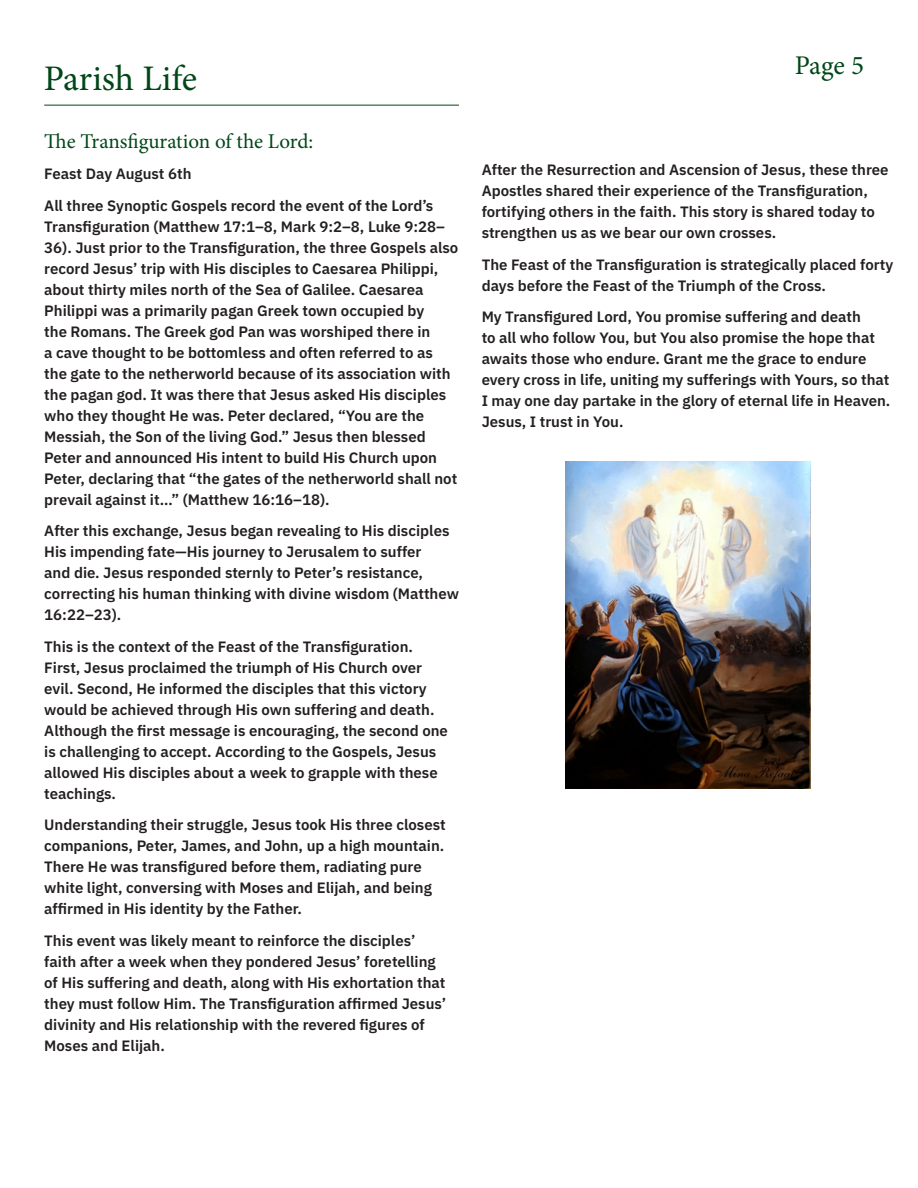
<style>
.page{position:relative;width:918px;height:1188px;background:#fff}
.page>*{position:absolute;margin:0;border:0;box-sizing:border-box;transform-origin:0 0}
.Page_Category{font:36px "Minion Pro";letter-spacing:-.005em;color:#004718}
.Page_Number{font:27px "Minion Pro";color:#004718}
.Header__Line_Above{font:21px "Minion Pro";color:#004718}
.Body_Copy{font:600 15px/21px "IBM Plex Sans";color:#231f20}
</style>
<div class="page">
<hr style="left:44px;top:105px;width:415px;height:1px;background:#004718">
<img style="left:566px;top:461px;width:244px;height:328px">
<p class="Page_Category" style="left:44px;top:54px;width:155px">Parish Life</p>
<p class="Header__Line_Above" style="left:44px;top:127px;width:270px">The Transfiguration of the Lord:</p>
<p class="Body_Copy" style="left:44px;top:162px;width:149px">Feast Day August 6th</p>
<p class="Body_Copy" style="left:44px;top:193px;width:416px">All three Synoptic Gospels record the event of the Lord’s Transfiguration (Matthew 17:1–8, Mark 9:2–8, Luke 9:28– 36). Just prior to the Transfiguration, the three Gospels also record Jesus’ trip with His disciples to Caesarea Philippi, about thirty miles north of the Sea of Galilee. Caesarea Philippi was a primarily pagan Greek town occupied by<br>the Romans. The Greek god Pan was worshiped there in<br>a cave thought to be bottomless and often referred to as the gate to the netherworld because of its association with the pagan god. It was there that Jesus asked His disciples who they thought He was. Peter declared, “You are the Messiah, the Son of the living God.” Jesus then blessed Peter and announced His intent to build His Church upon Peter, declaring that “the gates of the netherworld shall not prevail against it…” (Matthew 16:16–18).</p>
<p class="Body_Copy" style="left:44px;top:519px;width:416px">After this exchange, Jesus began revealing to His disciples His impending fate—His journey to Jerusalem to suffer<br>and die. Jesus responded sternly to Peter’s resistance, correcting his human thinking with divine wisdom (Matthew 16:22–23).</p>
<p class="Body_Copy" style="left:44px;top:634px;width:405px">This is the context of the Feast of the Transfiguration.<br>First, Jesus proclaimed the triumph of His Church over evil. Second, He informed the disciples that this victory would be achieved through His own suffering and death.<br>Although the first message is encouraging, the second one is challenging to accept. According to the Gospels, Jesus allowed His disciples about a week to grapple with these teachings.</p>
<p class="Body_Copy" style="left:44px;top:813px;width:403px">Understanding their struggle, Jesus took His three closest companions, Peter, James, and John, up a high mountain.<br>There He was transfigured before them, radiating pure white light, conversing with Moses and Elijah, and being affirmed in His identity by the Father.</p>
<p class="Body_Copy" style="left:44px;top:928px;width:403px">This event was likely meant to reinforce the disciples’ faith after a week when they pondered Jesus’ foretelling of His suffering and death, along with His exhortation that they must follow Him. The Transfiguration affirmed Jesus’ divinity and His relationship with the revered figures of Moses and Elijah.</p>
<p class="Page_Number" style="left:795px;top:47px;width:71px">Page 5</p>
<p class="Body_Copy" style="left:482px;top:158px;width:408px">After the Resurrection and Ascension of Jesus, these three Apostles shared their experience of the Transfiguration, fortifying others in the faith. This story is shared today to strengthen us as we bear our own crosses.</p>
<p class="Body_Copy" style="left:482px;top:253px;width:413px">The Feast of the Transfiguration is strategically placed forty days before the Feast of the Triumph of the Cross.</p>
<p class="Body_Copy" style="left:482px;top:305px;width:410px">My Transfigured Lord, You promise suffering and death<br>to all who follow You, but You also promise the hope that awaits those who endure. Grant me the grace to endure every cross in life, uniting my sufferings with Yours, so that I may one day partake in the glory of eternal life in Heaven.<br>Jesus, I trust in You.</p>
</div>
